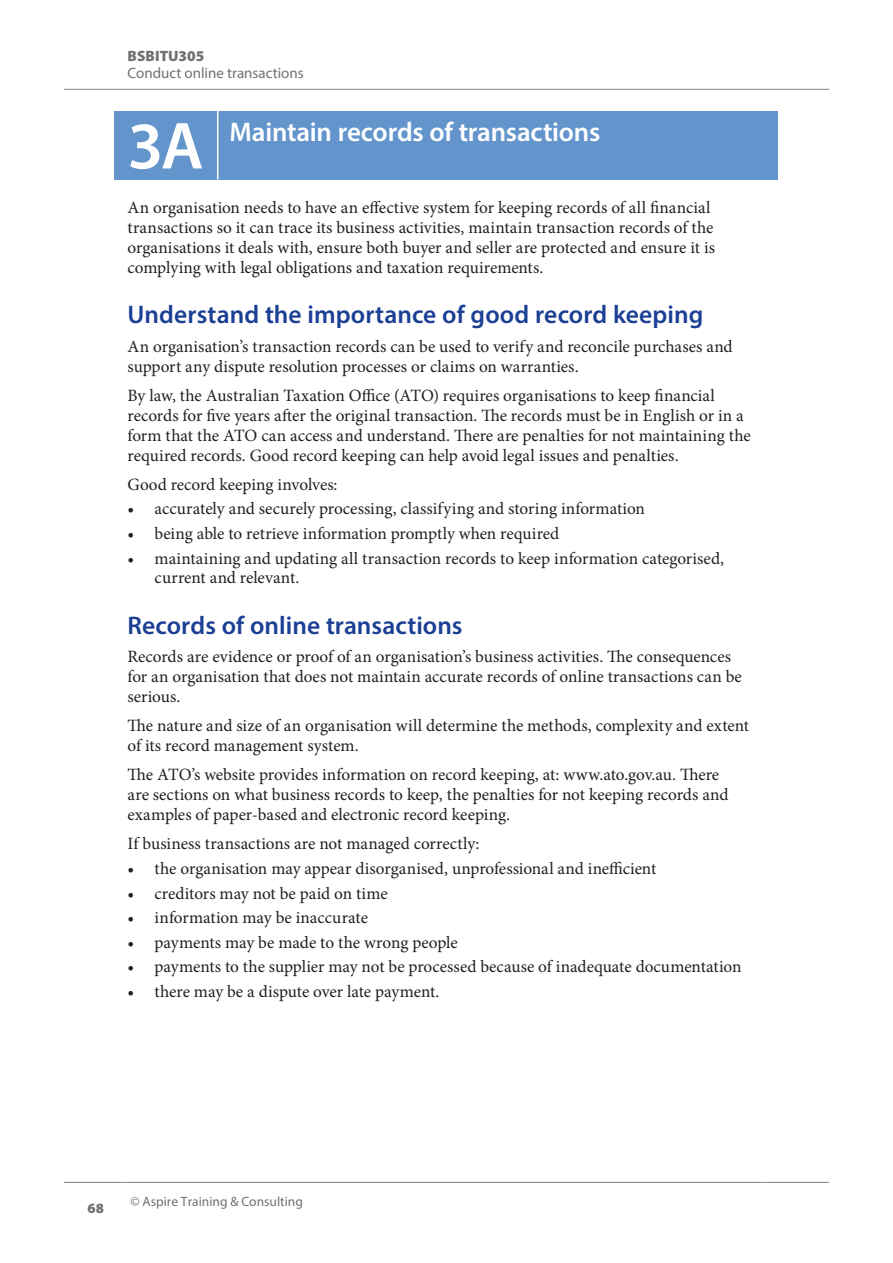
<style>
.page{position:relative;width:893px;height:1263px;background:#fff}
.page>*{position:absolute;margin:0;border:0;box-sizing:border-box;transform-origin:0 0}
.H1-hang{font:600 67.05px "Myriad Pro";color:#fff}
.H1-hang-2{font:600 27px "Myriad Pro";letter-spacing:-.01em;color:#fff}
.H2{font:600 25.5px "Myriad Pro";letter-spacing:.005em;color:#1b3f94}
.t1{font:17.25px/19.8px "Minion Pro";color:#231f20}
.t2{font:15px "Myriad Pro";color:#717074}
.t3{font:900 15px "Myriad Pro";color:#717074}
.t4{font:900 14.25px "Myriad Pro";color:#717074}
.t5{font:13.5px "Myriad Pro";color:#717074}
</style>
<div class="page">
<hr style="left:64px;top:1182px;width:64px;height:1px;background:#808285">
<hr style="left:128px;top:1182px;width:637px;height:1px;background:#808285">
<hr style="left:765px;top:1182px;width:64px;height:1px;background:#808285">
<hr style="left:64px;top:89px;width:64px;height:1px;background:#808285">
<hr style="left:128px;top:89px;width:637px;height:1px;background:#808285">
<hr style="left:765px;top:89px;width:64px;height:1px;background:#808285">
<div style="left:115px;top:111px;width:663px;height:68px;background:#6395cc"></div>
<hr style="left:217px;top:111px;width:1px;height:68px;background:#fff">
<p class="t3" style="left:128px;top:47px;width:78px">BSBITU305</p>
<p class="t2" style="left:128px;top:63px;width:178px">Conduct online transactions</p>
<h2 class="H1-hang" style="left:128px;top:103px;width:78px">3A</h2>
<h2 class="H1-hang-2" style="left:230px;top:115px;width:372px">Maintain records of transactions</h2>
<p class="t1" style="left:128px;top:198px;width:589px">An organisation needs to have an effective system for keeping records of all financial transactions so it can trace its business activities, maintain transaction records of the organisations it deals with, ensure both buyer and seller are protected and ensure it is complying with legal obligations and taxation requirements.</p>
<h3 class="H2" style="left:128px;top:298px;width:577px">Understand the importance of good record keeping</h3>
<p class="t1" style="left:128px;top:337px;width:607px">An organisation’s transaction records can be used to verify and reconcile purchases and support any dispute resolution processes or claims on warranties.</p>
<p class="t1" style="left:128px;top:386px;width:625px">By law, the Australian Taxation Office (ATO) requires organisations to keep financial records for five years after the original transaction. The records must be in English or in a form that the ATO can access and understand. There are penalties for not maintaining the required records. Good record keeping can help avoid legal issues and penalties.</p>
<p class="t1" style="left:128px;top:474px;width:211px">Good record keeping involves:</p>
<p class="t1" style="left:128px;top:499px;width:519px">• accurately and securely processing, classifying and storing information</p>
<p class="t1" style="left:128px;top:524px;width:433px">• being able to retrieve information promptly when required</p>
<p class="t1" style="left:155px;top:548px;width:571px;text-indent:-27px">• maintaining and updating all transaction records to keep information categorised, current and relevant.</p>
<h3 class="H2" style="left:128px;top:609px;width:336px">Records of online transactions</h3>
<p class="t1" style="left:128px;top:647px;width:616px">Records are evidence or proof of an organisation’s business activities. The consequences for an organisation that does not maintain accurate records of online transactions can be serious.</p>
<p class="t1" style="left:128px;top:716px;width:623px">The nature and size of an organisation will determine the methods, complexity and extent of its record management system.</p>
<p class="t1" style="left:128px;top:765px;width:603px">The ATO’s website provides information on record keeping, at: www.ato.gov.au. There are sections on what business records to keep, the penalties for not keeping records and examples of paper-based and electronic record keeping.</p>
<p class="t1" style="left:128px;top:834px;width:353px">If business transactions are not managed correctly:</p>
<p class="t1" style="left:128px;top:859px;width:530px">• the organisation may appear disorganised, unprofessional and inefficient</p>
<p class="t1" style="left:128px;top:883px;width:262px">• creditors may not be paid on time</p>
<p class="t1" style="left:128px;top:908px;width:242px">• information may be inaccurate</p>
<p class="t1" style="left:128px;top:932px;width:332px">• payments may be made to the wrong people</p>
<p class="t1" style="left:128px;top:957px;width:615px">• payments to the supplier may not be processed because of inadequate documentation</p>
<p class="t1" style="left:128px;top:981px;width:313px">• there may be a dispute over late payment.</p>
<p class="t4" style="left:87px;top:1200px;width:18px">68</p>
<p class="t5" style="left:130px;top:1193px;width:174px">© Aspire Training &amp; Consulting</p>
</div>
